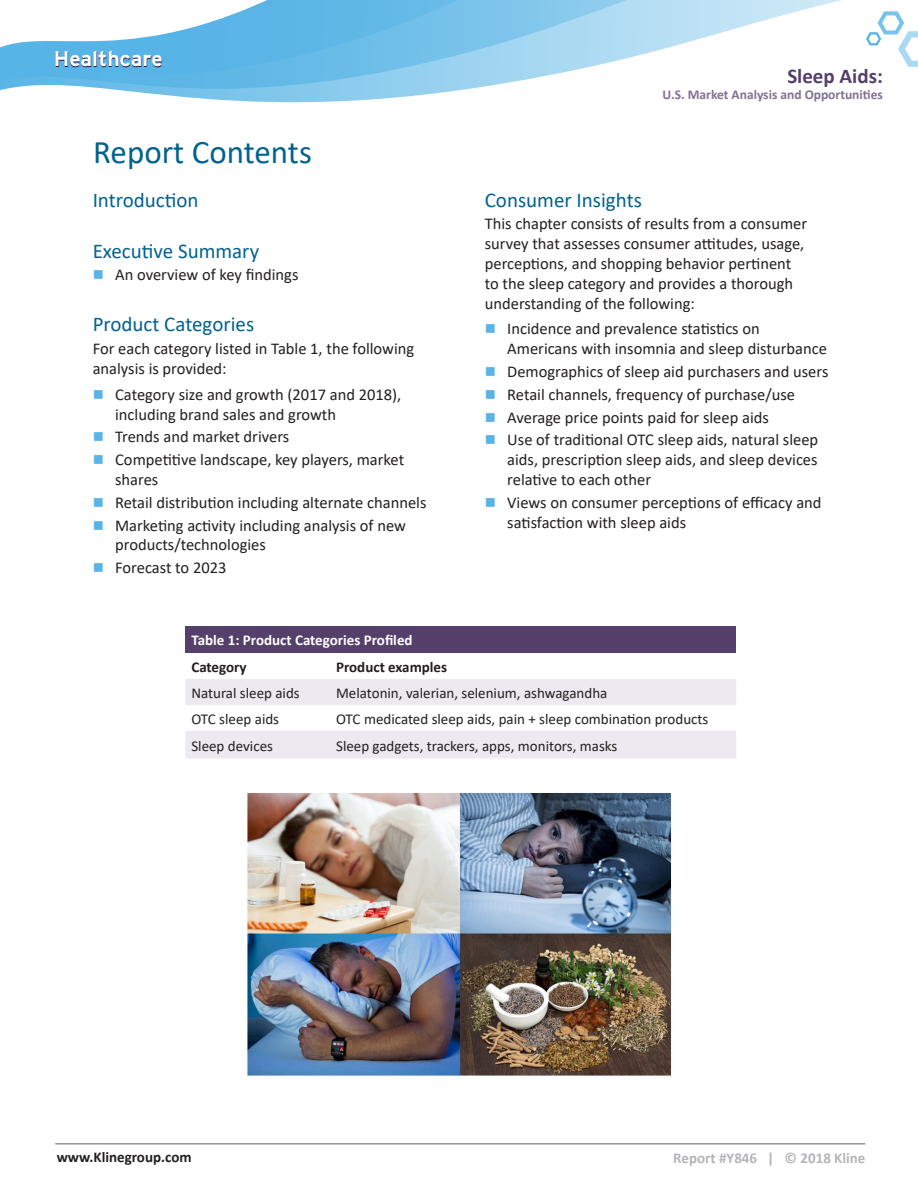
<style>
.page{position:relative;width:918px;height:1188px;background:#fff}
.page>*{position:absolute;margin:0;border:0;box-sizing:border-box;transform-origin:0 0}
.TOC_Level_1{font:33px "Calibri";color:#00628e}
.TOC_Level_1-2{font:21px "Calibri";color:#00628e}
.t1{font:700 21px "Interstate";color:#2a123a}
.t2{font:700 21px "Calibri";color:#55406b}
.TOC_bullet{font:16.5px/19.8px "Calibri";color:#231f20}
.TOC_Level_2{font:16.5px/19.8px "Calibri";color:#231f20}
.TOC_Text{font:15px "Calibri";color:#231f20}
.TOC_Text-2{font:700 15px "Calibri";color:#231f20}
.TOC_Text-3{font:700 15px "Calibri";color:#fff}
.t3{font:700 15px "Calibri";color:#b4b5b8}
.t4{font:700 13.5px "Calibri";color:#827192}
.s1{color:#59b3e5}
</style>
<div class="page">
<svg style="left:0;top:0;width:835px;height:101px"></svg>
<svg style="left:0;top:0;width:653px;height:79px;fill:#aedbf3"></svg>
<svg style="left:0;top:0;width:559px;height:75px"></svg>
<svg style="left:866px;top:11px;width:52px;height:56px"></svg>
<hr style="left:55px;top:1143px;width:810px;height:2px;background:#939598">
<div style="left:185px;top:626px;width:551px;height:27px;background:#55406b"></div>
<svg style="left:185px;top:680px;width:551px;height:78px"></svg>
<hr style="left:185px;top:679px;width:145px;height:1px;background:#ede9f0">
<hr style="left:330px;top:679px;width:406px;height:1px;background:#ede9f0">
<hr style="left:185px;top:704px;width:145px;height:1px;background:#ede9f0">
<hr style="left:330px;top:704px;width:406px;height:1px;background:#ede9f0">
<hr style="left:185px;top:731px;width:145px;height:1px;background:#ede9f0">
<hr style="left:330px;top:731px;width:406px;height:1px;background:#ede9f0">
<img style="left:247px;top:792px;width:425px;height:285px">
<p class="t1" style="left:54px;top:48px;width:110px">Healthcare</p>
<p class="TOC_Level_1" style="left:93px;top:129px;width:220px">Report Contents</p>
<p class="TOC_Level_1-2" style="left:93px;top:185px;width:107px">Introduction</p>
<p class="TOC_Level_1-2" style="left:93px;top:236px;width:168px">Executive Summary</p>
<p class="TOC_bullet" style="left:93px;top:265px;width:207px"><span class="s1">■</span> An overview of key findings</p>
<p class="TOC_Level_1-2" style="left:93px;top:310px;width:163px">Product Categories</p>
<p class="TOC_Level_2" style="left:93px;top:338px;width:323px">For each category listed in Table 1, the following analysis is provided:</p>
<p class="TOC_bullet" style="left:115px;top:384px;width:288px;text-indent:-23px"><span class="s1">■</span> Category size and growth (2017 and 2018), including brand sales and growth</p>
<p class="TOC_bullet" style="left:93px;top:427px;width:198px"><span class="s1">■</span> Trends and market drivers</p>
<p class="TOC_bullet" style="left:115px;top:449px;width:291px;text-indent:-23px"><span class="s1">■</span> Competitive landscape, key players, market shares</p>
<p class="TOC_bullet" style="left:93px;top:492px;width:335px"><span class="s1">■</span> Retail distribution including alternate channels</p>
<p class="TOC_bullet" style="left:115px;top:515px;width:292px;text-indent:-23px"><span class="s1">■</span> Marketing activity including analysis of new products/technologies</p>
<p class="TOC_bullet" style="left:93px;top:557px;width:135px"><span class="s1">■</span> Forecast to 2023</p>
<p class="t2" style="left:787px;top:61px;width:97px">Sleep Aids:</p>
<p class="t4" style="left:663px;top:85px;width:222px">U.S. Market Analysis and Opportunities</p>
<p class="TOC_Level_1-2" style="left:485px;top:185px;width:159px">Consumer Insights</p>
<p class="TOC_Level_2" style="left:485px;top:214px;width:324px">This chapter consists of results from a consumer survey that assesses consumer attitudes, usage, perceptions, and shopping behavior pertinent to the sleep category and provides a thorough understanding of the following:</p>
<p class="TOC_bullet" style="left:507px;top:319px;width:321px;text-indent:-22px"><span class="s1">■</span> Incidence and prevalence statistics on<br>Americans with insomnia and sleep disturbance</p>
<p class="TOC_bullet" style="left:485px;top:361px;width:345px"><span class="s1">■</span> Demographics of sleep aid purchasers and users</p>
<p class="TOC_bullet" style="left:485px;top:384px;width:312px"><span class="s1">■</span> Retail channels, frequency of purchase/use</p>
<p class="TOC_bullet" style="left:485px;top:407px;width:286px"><span class="s1">■</span> Average price points paid for sleep aids</p>
<p class="TOC_bullet" style="left:507px;top:430px;width:312px;text-align:justify;text-indent:-22px"><span class="s1">■</span> Use of traditional OTC sleep aids, natural sleep aids, prescription sleep aids, and sleep devices relative to each other</p>
<p class="TOC_bullet" style="left:507px;top:492px;width:316px;text-indent:-22px"><span class="s1">■</span> Views on consumer perceptions of efficacy and satisfaction with sleep aids</p>
<p class="TOC_Text-3" style="left:191px;top:629px;width:223px">Table 1: Product Categories Profiled</p>
<p class="TOC_Text-2" style="left:191px;top:656px;width:57px">Category</p>
<p class="TOC_Text-2" style="left:336px;top:656px;width:113px">Product examples</p>
<p class="TOC_Text" style="left:191px;top:682px;width:110px">Natural sleep aids</p>
<p class="TOC_Text" style="left:336px;top:682px;width:273px">Melatonin, valerian, selenium, ashwagandha</p>
<p class="TOC_Text" style="left:191px;top:708px;width:89px">OTC sleep aids</p>
<p class="TOC_Text" style="left:336px;top:708px;width:374px">OTC medicated sleep aids, pain + sleep combination products</p>
<p class="TOC_Text" style="left:191px;top:735px;width:83px">Sleep devices</p>
<p class="TOC_Text" style="left:336px;top:735px;width:283px">Sleep gadgets, trackers, apps, monitors, masks</p>
<p class="TOC_Text-2" style="left:57px;top:1146px;width:136px">www.Klinegroup.com</p>
<p class="t3" style="left:673px;top:1148px;width:194px">Report #Y846 | © 2018 Kline</p>
</div>
